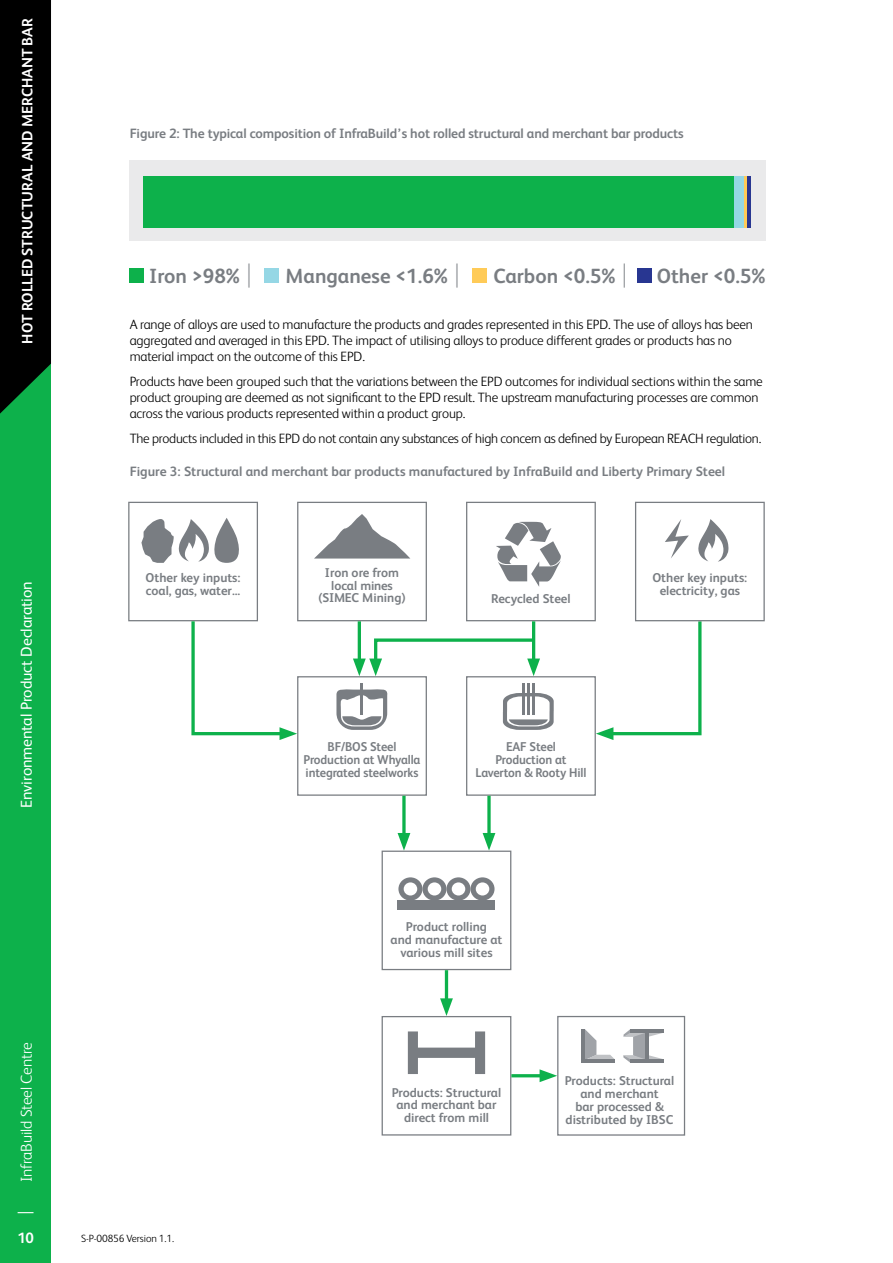
<style>
.page{position:relative;width:893px;height:1263px;background:#fff}
.page>*{position:absolute;margin:0;border:0;box-sizing:border-box;transform-origin:0 0}
.t1{font:700 20.55px "FS Albert";color:#797d82}
.t2{font:15.75px "FS Albert";letter-spacing:-.01em;color:#fff}
.t3{font:300 15.75px "FS Albert";letter-spacing:-.015em;color:#fff}
.t4{font:700 15px "FS Albert";color:#fff}
.t5{font:300 13.5px/16.2px "FS Albert";letter-spacing:-.01em;color:#000}
.t6{font:700 13.5px "FS Albert";letter-spacing:-.01em;color:#797d82}
.t7{font:700 12.75px/12.8px "FS Albert";color:#797d82;text-align:center}
.t8{font:700 12.75px/12.8px "FS Albert";color:#797d82;text-align:center;scale:.96 1}
.t9{font:300 10.5px "FS Albert";letter-spacing:-.01em;color:#000}
.s1{font-weight:100;font-size:33.15px}
</style>
<div class="page">
<div style="left:130px;top:268px;width:14px;height:15px;background:#0db14b"></div>
<div style="left:265px;top:268px;width:14px;height:15px;background:#95d7e5"></div>
<div style="left:473px;top:268px;width:14px;height:15px;background:#ffcb58"></div>
<div style="left:637px;top:268px;width:15px;height:15px;background:#283691"></div>
<div style="left:129px;top:161px;width:636px;height:80px;background:#eaeaeb"></div>
<div style="left:143px;top:177px;width:591px;height:51px;background:#0db14b"></div>
<div style="left:734px;top:177px;width:10px;height:51px;background:#95d7e5"></div>
<hr style="left:744px;top:177px;width:3px;height:51px;background:#ffcb58">
<hr style="left:747px;top:177px;width:3px;height:51px;background:#283691">
<div style="left:128px;top:502px;width:130px;height:119px;border:1px solid #797d82"></div>
<svg style="left:141px;top:518px;width:98px;height:45px"></svg>
<div style="left:297px;top:502px;width:130px;height:119px;border:1px solid #797d82"></div>
<svg style="left:314px;top:514px;width:96px;height:44px"></svg>
<div style="left:466px;top:502px;width:130px;height:119px;border:1px solid #797d82"></div>
<svg style="left:496px;top:522px;width:65px;height:65px"></svg>
<div style="left:297px;top:676px;width:130px;height:120px;border:1px solid #797d82"></div>
<svg style="left:336px;top:687px;width:52px;height:43px"></svg>
<hr style="left:361px;top:683px;width:2px;height:32px;background:#797d82">
<div style="left:466px;top:676px;width:130px;height:120px;border:1px solid #797d82"></div>
<svg style="left:503px;top:693px;width:51px;height:37px"></svg>
<hr style="left:522px;top:683px;width:3px;height:32px;background:#797d82">
<hr style="left:527px;top:683px;width:2px;height:32px;background:#797d82">
<hr style="left:532px;top:683px;width:2px;height:32px;background:#797d82">
<div style="left:398px;top:877px;width:24px;height:23px;background:#797d82;border-radius:50%"></div>
<div style="left:404px;top:882px;width:13px;height:13px;background:#fff;border-radius:50%"></div>
<div style="left:382px;top:850px;width:129px;height:120px;border:1px solid #797d82"></div>
<div style="left:422px;top:877px;width:24px;height:23px;background:#797d82;border-radius:50%"></div>
<div style="left:428px;top:882px;width:13px;height:13px;background:#fff;border-radius:50%"></div>
<div style="left:446px;top:877px;width:24px;height:23px;background:#797d82;border-radius:50%"></div>
<div style="left:452px;top:882px;width:13px;height:13px;background:#fff;border-radius:50%"></div>
<div style="left:470px;top:877px;width:25px;height:23px;background:#797d82;border-radius:50%"></div>
<div style="left:476px;top:882px;width:13px;height:13px;background:#fff;border-radius:50%"></div>
<div style="left:398px;top:900px;width:97px;height:9px;background:#797d82"></div>
<div style="left:382px;top:1016px;width:129px;height:119px;border:1px solid #797d82"></div>
<svg style="left:408px;top:1031px;width:77px;height:43px"></svg>
<div style="left:557px;top:1016px;width:128px;height:120px;border:1px solid #797d82"></div>
<svg style="left:190px;top:618px;width:107px;height:122px"></svg>
<svg style="left:596px;top:621px;width:107px;height:119px"></svg>
<hr style="left:445px;top:970px;width:3px;height:34px;background:#0db14b">
<svg style="left:440px;top:998px;width:13px;height:18px"></svg>
<hr style="left:511px;top:1074px;width:35px;height:3px;background:#0db14b">
<svg style="left:540px;top:1069px;width:17px;height:13px"></svg>
<svg style="left:402px;top:796px;width:4px;height:37px"></svg>
<svg style="left:398px;top:833px;width:12px;height:17px"></svg>
<svg style="left:487px;top:796px;width:4px;height:37px"></svg>
<svg style="left:483px;top:833px;width:12px;height:17px"></svg>
<hr style="left:358px;top:621px;width:3px;height:44px;background:#0db14b">
<hr style="left:532px;top:621px;width:3px;height:44px;background:#0db14b">
<svg style="left:353px;top:637px;width:187px;height:39px"></svg>
<svg style="left:623px;top:1029px;width:41px;height:34px"></svg>
<hr style="left:630px;top:1029px;width:34px;height:3px;background:#797d82">
<hr style="left:646px;top:1029px;width:3px;height:34px;background:#797d82">
<hr style="left:630px;top:1059px;width:34px;height:4px;background:#797d82">
<svg style="left:585px;top:1029px;width:29px;height:30px"></svg>
<hr style="left:581px;top:1029px;width:4px;height:34px;background:#797d82">
<hr style="left:581px;top:1059px;width:34px;height:4px;background:#797d82">
<div style="left:635px;top:502px;width:130px;height:119px;border:1px solid #797d82"></div>
<svg style="left:698px;top:519px;width:31px;height:43px"></svg>
<svg style="left:665px;top:519px;width:24px;height:39px"></svg>
<div style="left:0;top:0;width:51px;height:1263px;background:#0db14b"></div>
<div style="left:0;top:0;width:51px;height:414px;background:#000"></div>
<svg style="left:18px;top:1212px;width:15px;height:1px"></svg>
<p class="t4" style="left:17px;top:344px;width:327px;rotate:-90deg">HOT ROLLED STRUCTURAL AND MERCHANT BAR</p>
<p class="t2" style="left:16px;top:807px;width:228px;rotate:-90deg">Environmental Product Declaration</p>
<p class="t3" style="left:16px;top:1182px;width:142px;rotate:-90deg">InfraBuild Steel Centre</p>
<p class="t4" style="left:17px;top:1227px;width:18px">10</p>
<p class="t6" style="left:130px;top:124px;width:555px">Figure 2: The typical composition of InfraBuild’s hot rolled structural and merchant bar products</p>
<h1 class="t1" style="left:149px;top:262px;width:479px">Iron &gt;98% <span class="s1">|</span> Manganese &lt;1.6% <span class="s1">|</span> Carbon &lt;0.5% <span class="s1">|</span></h1>
<h1 class="t1" style="left:657px;top:262px;width:110px">Other &lt;0.5%</h1>
<p class="t5" style="left:130px;top:315px;width:625px">A range of alloys are used to manufacture the products and grades represented in this EPD. The use of alloys has been aggregated and averaged in this EPD. The impact of utilising alloys to produce different grades or products has no material impact on the outcome of this EPD.</p>
<p class="t5" style="left:130px;top:372px;width:635px">Products have been grouped such that the variations between the EPD outcomes for individual sections within the same product grouping are deemed as not significant to the EPD result. The upstream manufacturing processes are common across the various products represented within a product group.</p>
<p class="t5" style="left:130px;top:430px;width:633px">The products included in this EPD do not contain any substances of high concern as defined by European REACH regulation.</p>
<p class="t6" style="left:130px;top:462px;width:597px">Figure 3: Structural and merchant bar products manufactured by InfraBuild and Liberty Primary Steel</p>
<p class="t7" style="left:146px;top:570px;width:96px;text-align:left">Other key inputs: coal, gas, water...</p>
<p class="t7" style="left:318px;top:566px;width:89px">Iron ore from local mines (SIMEC Mining)</p>
<p class="t7" style="left:491px;top:592px;width:81px">Recycled Steel</p>
<p class="t8" style="left:304px;top:740px;width:123px">BF/BOS Steel<br>Production at Whyalla integrated steelworks</p>
<p class="t8" style="left:475px;top:740px;width:117px">EAF Steel<br>Production at<br>Laverton &amp; Rooty Hill</p>
<p class="t7" style="left:391px;top:920px;width:113px">Product rolling<br>and manufacture at various mill sites</p>
<p class="t7" style="left:652px;top:570px;width:96px">Other key inputs: electricity, gas</p>
<p class="t9" style="left:81px;top:1231px;width:95px">S-P-00856 Version 1.1.</p>
<p class="t7" style="left:392px;top:1085px;width:111px">Products: Structural and merchant bar direct from mill</p>
<p class="t7" style="left:565px;top:1074px;width:111px">Products: Structural and merchant<br>bar processed &amp; distributed by IBSC</p>
</div>
